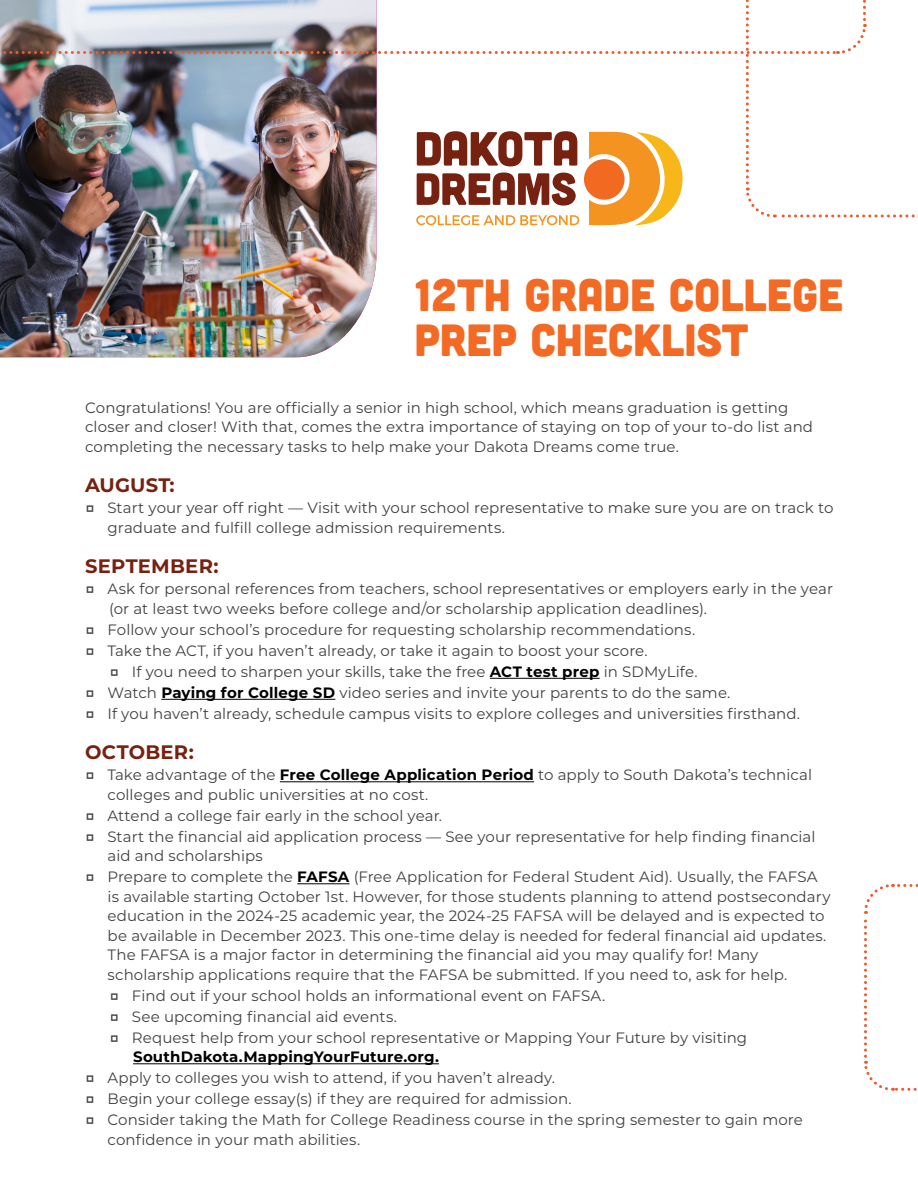
<style>
.page{position:relative;width:918px;height:1188px;background:#fff}
.page>*{position:absolute;margin:0;border:0;box-sizing:border-box;transform-origin:0 0}
.t1{font:45.15px/45.2px "Cubano";color:#f26a24}
.t2{font:700 19.5px "Montserrat";letter-spacing:.01em;color:#772110}
.t3{font:15px/19.5px "Montserrat";letter-spacing:.005em;color:#414042}
.s1{font-weight:700;font-size:16.5px}
.s2{font-weight:700;color:#000}
</style>
<div class="page">
<img style="left:0;top:227px;width:377px;height:130px">
<hr style="left:490px;top:678px;width:110px;height:1px;background:#000">
<hr style="left:161px;top:699px;width:174px;height:1px;background:#000">
<hr style="left:280px;top:781px;width:254px;height:1px;background:#000">
<hr style="left:297px;top:883px;width:53px;height:1px;background:#000">
<hr style="left:133px;top:1063px;width:306px;height:1px;background:#000">
<img style="left:0;top:0;width:918px;height:227px">
<svg style="left:864px;top:884px;width:54px;height:207px"></svg>
<h1 class="t1" style="left:414px;top:271px;width:430px">12TH GRADE COLLEGE<br>PREP CHECKLIST</h1>
<p class="t3" style="left:85px;top:397px;width:730px">Congratulations! You are officially a senior in high school, which means graduation is getting closer and closer! With that, comes the extra importance of staying on top of your to-do list and completing the necessary tasks to help make your Dakota Dreams come true.</p>
<h2 class="t2" style="left:85px;top:471px;width:91px">AUGUST:</h2>
<p class="t3" style="left:108px;top:498px;width:727px;text-indent:-22px"><span class="s1">□</span> Start your year off right — Visit with your school representative to make sure you are on track to graduate and fulfill college admission requirements.</p>
<h2 class="t2" style="left:85px;top:552px;width:135px">SEPTEMBER:</h2>
<p class="t3" style="left:109px;top:579px;width:725px;text-indent:-24px"><span class="s1">□</span> Ask for personal references from teachers, school representatives or employers early in the year (or at least two weeks before college and/or scholarship application deadlines).</p>
<p class="t3" style="left:85px;top:619px;width:612px"><span class="s1">□</span> Follow your school’s procedure for requesting scholarship recommendations.</p>
<p class="t3" style="left:85px;top:640px;width:564px"><span class="s1">□</span> Take the ACT, if you haven’t already, or take it again to boost your score.</p>
<p class="t3" style="left:110px;top:661px;width:590px"><span class="s1">□</span> If you need to sharpen your skills, take the free <span class="s2">ACT test prep</span> in SDMyLife.</p>
<p class="t3" style="left:85px;top:682px;width:647px"><span class="s1">□</span> Watch <span class="s2">Paying for College SD</span> video series and invite your parents to do the same.</p>
<p class="t3" style="left:85px;top:703px;width:716px"><span class="s1">□</span> If you haven’t already, schedule campus visits to explore colleges and universities firsthand.</p>
<h2 class="t2" style="left:85px;top:738px;width:110px">OCTOBER:</h2>
<p class="t3" style="left:108px;top:765px;width:706px;text-indent:-22px"><span class="s1">□</span> Take advantage of the <span class="s2">Free College Application Period</span> to apply to South Dakota’s technical colleges and public universities at no cost.</p>
<p class="t3" style="left:85px;top:805px;width:359px"><span class="s1">□</span> Attend a college fair early in the school year.</p>
<p class="t3" style="left:108px;top:826px;width:709px;text-indent:-22px"><span class="s1">□</span> Start the financial aid application process — See your representative for help finding financial aid and scholarships</p>
<p class="t3" style="left:108px;top:867px;width:724px;text-indent:-22px"><span class="s1">□</span> Prepare to complete the <span class="s2">FAFSA</span> (Free Application for Federal Student Aid). Usually, the FAFSA is available starting October 1st. However, for those students planning to attend postsecondary education in the 2024-25 academic year, the 2024-25 FAFSA will be delayed and is expected to be available in December 2023. This one-time delay is needed for federal financial aid updates.<br>The FAFSA is a major factor in determining the financial aid you may qualify for! Many scholarship applications require that the FAFSA be submitted. If you need to, ask for help.</p>
<p class="t3" style="left:110px;top:985px;width:497px"><span class="s1">□</span> Find out if your school holds an informational event on FAFSA.</p>
<p class="t3" style="left:110px;top:1006px;width:289px"><span class="s1">□</span> See upcoming financial aid events.</p>
<p class="t3" style="left:133px;top:1027px;width:616px;text-indent:-24px"><span class="s1">□</span> Request help from your school representative or Mapping Your Future by visiting<br><span class="s2">SouthDakota.MappingYourFuture.org.</span></p>
<p class="t3" style="left:85px;top:1068px;width:471px"><span class="s1">□</span> Apply to colleges you wish to attend, if you haven’t already.</p>
<p class="t3" style="left:85px;top:1089px;width:488px"><span class="s1">□</span> Begin your college essay(s) if they are required for admission.</p>
<p class="t3" style="left:108px;top:1110px;width:697px;text-indent:-22px"><span class="s1">□</span> Consider taking the Math for College Readiness course in the spring semester to gain more confidence in your math abilities.</p>
</div>
